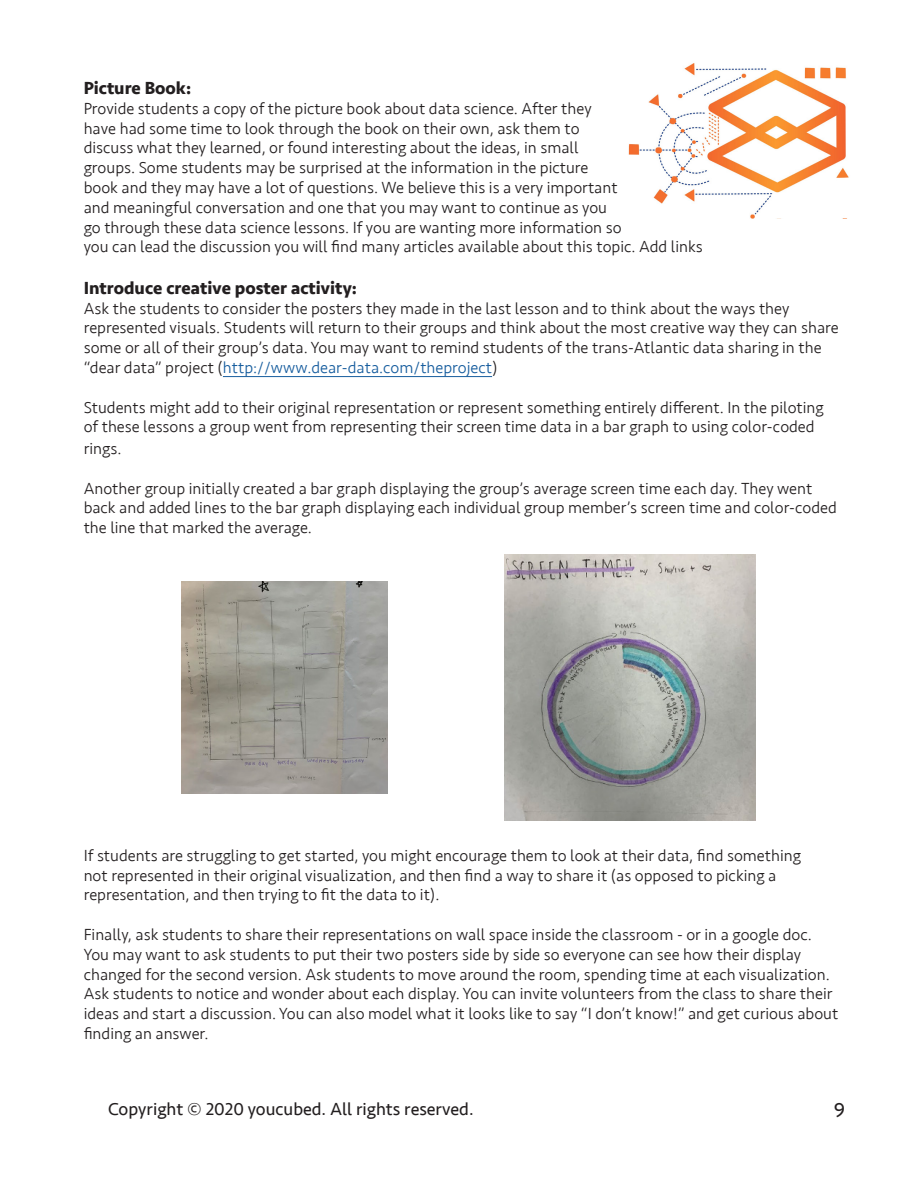
<style>
.page{position:relative;width:918px;height:1188px;background:#fff}
.page>*{position:absolute;margin:0;border:0;box-sizing:border-box;transform-origin:0 0}
.t1{font:21px "Seravek";color:#231f20}
.t2{font:700 18px "Seravek";color:#231f20}
.t3{font:18px "Seravek";color:#231f20}
.t4{font:300 16.5px/19.8px "Seravek";color:#231f20}
.s1{color:#175d9e}
</style>
<div class="page">
<hr style="left:223px;top:376px;width:269px;height:1px;background:#175d9e">
<img style="left:628px;top:63px;width:221px;height:156px">
<img style="left:181px;top:581px;width:206px;height:213px">
<img style="left:504px;top:554px;width:252px;height:267px">
<p class="t2" style="left:84px;top:74px;width:109px">Picture Book:</p>
<p class="t4" style="left:84px;top:99px;width:621px">Provide students a copy of the picture book about data science. After they<br>have had some time to look through the book on their own, ask them to<br>discuss what they learned, or found interesting about the ideas, in small<br>groups. Some students may be surprised at the information in the picture<br>book and they may have a lot of questions. We believe this is a very important<br>and meaningful conversation and one that you may want to continue as you<br>go through these data science lessons. If you are wanting more information so<br>you can lead the discussion you will find many articles available about this topic. Add links</p>
<p class="t2" style="left:84px;top:273px;width:275px">Introduce creative poster activity:</p>
<p class="t4" style="left:84px;top:299px;width:757px">Ask the students to consider the posters they made in the last lesson and to think about the ways they represented visuals. Students will return to their groups and think about the most creative way they can share some or all of their group’s data. You may want to remind students of the trans-Atlantic data sharing in the “dear data” project (<span class="s1">http://www.dear-data.com/theproject</span>)</p>
<p class="t4" style="left:84px;top:398px;width:742px">Students might add to their original representation or represent something entirely different. In the piloting of these lessons a group went from representing their screen time data in a bar graph to using color-coded</p>
<p class="t4" style="left:84px;top:439px;width:39px">rings.</p>
<p class="t4" style="left:84px;top:479px;width:755px">Another group initially created a bar graph displaying the group’s average screen time each day. They went back and added lines to the bar graph displaying each individual group member’s screen time and color-coded the line that marked the average.</p>
<p class="t4" style="left:84px;top:846px;width:719px">If students are struggling to get started, you might encourage them to look at their data, find something not represented in their original visualization, and then find a way to share it (as opposed to picking a representation, and then trying to fit the data to it).</p>
<p class="t4" style="left:84px;top:925px;width:756px">Finally, ask students to share their representations on wall space inside the classroom - or in a google doc.<br>You may want to ask students to put their two posters side by side so everyone can see how their display changed for the second version. Ask students to move around the room, spending time at each visualization.<br>Ask students to notice and wonder about each display. You can invite volunteers from the class to share their ideas and start a discussion. You can also model what it looks like to say “I don’t know!” and get curious about finding an answer.</p>
<p class="t3" style="left:108px;top:1095px;width:367px">Copyright © 2020 youcubed. All rights reserved.</p>
<p class="t1" style="left:834px;top:1094px;width:13px">9</p>
</div>
